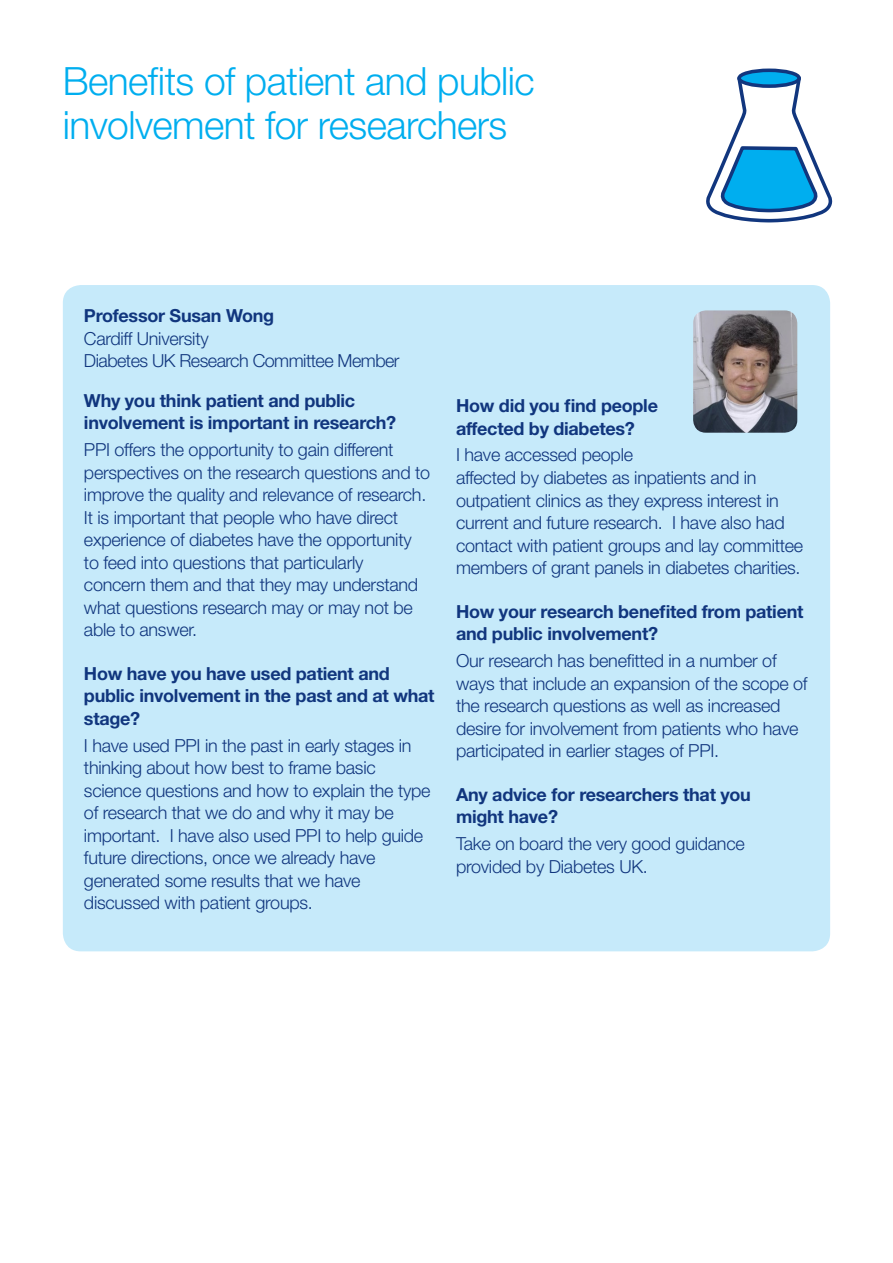
<style>
.page{position:relative;width:893px;height:1263px;background:#fff}
.page>*{position:absolute;margin:0;border:0;box-sizing:border-box;transform-origin:0 0}
.t1{font:300 39px/43.5px "Helvetica Neue LT Std";letter-spacing:-.015em;color:#00aeef}
.t2{font:300 18px/22.5px "Helvetica Neue LT Std";letter-spacing:-.015em;color:#11367e}
.t3{font:700 18px/22.5px "Helvetica Neue LT Std";letter-spacing:-.015em;color:#11367e}
</style>
<div class="page">
<svg style="left:706px;top:74px;width:127px;height:149px"></svg>
<div style="left:739px;top:70px;width:60px;height:16px;background:#00aeef;border-radius:50%"></div>
<div style="left:737px;top:69px;width:64px;height:19px;border:4px solid #11367e;border-radius:50%"></div>
<div style="left:63px;top:285px;width:767px;height:666px;background:#c6eafa;border-radius:18px"></div>
<img style="left:693px;top:310px;width:104px;height:123px">
<p class="t1" style="left:63px;top:59px;width:473px">Benefits of patient and public involvement for researchers</p>
<p class="t3" style="left:84px;top:304px;width:192px">Professor Susan Wong</p>
<p class="t2" style="left:84px;top:327px;width:126px">Cardiff University</p>
<p class="t2" style="left:84px;top:349px;width:317px">Diabetes UK Research Committee Member</p>
<p class="t3" style="left:84px;top:389px;width:314px">Why you think patient and public involvement is important in research?</p>
<p class="t2" style="left:84px;top:438px;width:348px">PPI offers the opportunity to gain different perspectives on the research questions and to improve the quality and relevance of research.<br>It is important that people who have direct experience of diabetes have the opportunity to feed into questions that particularly<br>concern them and that they may understand what questions research may or may not be able to answer.</p>
<p class="t3" style="left:84px;top:662px;width:352px">How have you have used patient and public involvement in the past and at what stage?</p>
<p class="t2" style="left:84px;top:733px;width:329px">I have used PPI in the past in early stages in thinking about how best to frame basic</p>
<p class="t2" style="left:84px;top:778px;width:348px">science questions and how to explain the type of research that we do and why it may be important. I have also used PPI to help guide future directions, once we already have generated some results that we have discussed with patient groups.</p>
<p class="t3" style="left:456px;top:394px;width:203px">How did you find people affected by diabetes?</p>
<p class="t2" style="left:456px;top:443px;width:349px">I have accessed people<br>affected by diabetes as inpatients and in outpatient clinics as they express interest in current and future research. I have also had contact with patient groups and lay committee members of grant panels in diabetes charities.</p>
<p class="t3" style="left:456px;top:600px;width:349px">How your research benefited from patient and public involvement?</p>
<p class="t2" style="left:456px;top:649px;width:353px">Our research has benefitted in a number of ways that include an expansion of the scope of the research questions as well as increased desire for involvement from patients who have participated in earlier stages of PPI.</p>
<p class="t3" style="left:456px;top:783px;width:296px">Any advice for researchers that you might have?</p>
<p class="t2" style="left:456px;top:832px;width:290px">Take on board the very good guidance provided by Diabetes UK.</p>
</div>
